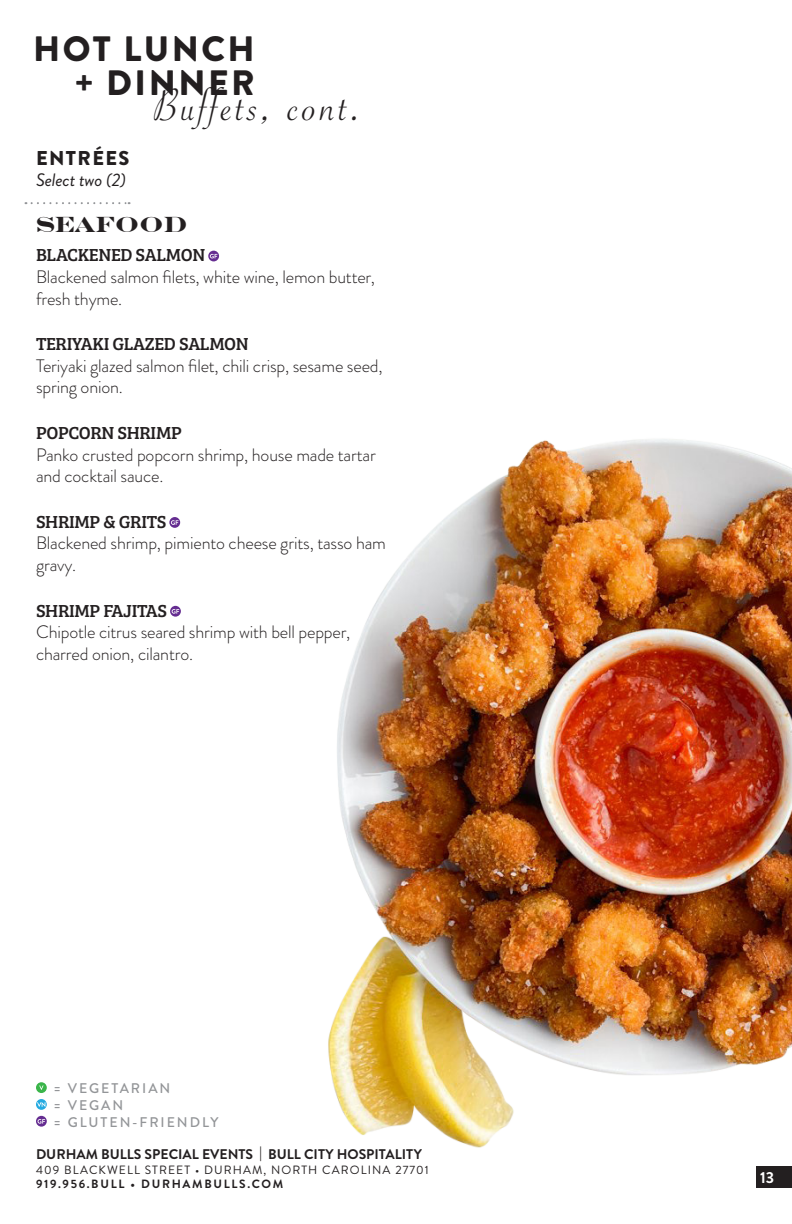
<style>
.page{position:relative;width:792px;height:1224px;background:#fff}
.page>*{position:absolute;margin:0;border:0;box-sizing:border-box;transform-origin:0 0}
.t1{font:48px "Savoye Let Plain";letter-spacing:.07em;color:#231f20}
.t2{font:900 35.2px/33.4px "Brandon Grotesque";letter-spacing:.07em;color:#231f20;text-align:right}
.t3{font:700 22px "Engravers";letter-spacing:-.02em;color:#231f20}
.t4{font:900 20px "Brandon Grotesque";letter-spacing:.07em;color:#231f20}
.t5{font:300 18px/21.6px "Brandon Grotesque";letter-spacing:-.01em;color:#231f20}
.t6{font:18px "Bree Serif";letter-spacing:-.02em;color:#231f20}
.t7{font:italic 18px "Brandon Grotesque";letter-spacing:-.01em;color:#231f20}
.t8{font:700 16px "Brandon Grotesque";color:#fff}
.t9{font:700 14px "Brandon Grotesque";color:#231f20}
.t10{font:500 14px/16.8px "Brandon Grotesque";letter-spacing:.14em;color:#939598}
.t11{font:12px "Brandon Grotesque";letter-spacing:.09em;color:#231f20}
.t12{font:700 12px "Brandon Grotesque";letter-spacing:.14em;color:#231f20}
</style>
<div class="page">
<svg style="left:36px;top:1082px;width:11px;height:11px"></svg>
<svg style="left:36px;top:1099px;width:11px;height:11px"></svg>
<svg style="left:36px;top:1116px;width:11px;height:11px"></svg>
<svg style="left:208px;top:251px;width:11px;height:10px"></svg>
<svg style="left:169px;top:517px;width:11px;height:11px"></svg>
<svg style="left:170px;top:606px;width:11px;height:11px"></svg>
<svg style="left:32px;top:202px;width:98px;height:2px"></svg>
<img style="left:328px;top:439px;width:464px;height:749px">
<p class="t2" style="left:33px;top:33px;width:223px">HOT LUNCH + DINNER</p>
<p class="t1" style="left:154px;top:74px;width:210px">Buffets, cont.</p>
<p class="t4" style="left:36px;top:144px;width:95px">ENTRÉES</p>
<p class="t7" style="left:36px;top:168px;width:92px">Select two (2)</p>
<p class="t3" style="left:36px;top:211px;width:153px">SEAFOOD</p>
<p class="t6" style="left:36px;top:242px;width:171px">BLACKENED SALMON</p>
<p class="t5" style="left:36px;top:266px;width:341px">Blackened salmon filets, white wine, lemon butter, fresh thyme.</p>
<p class="t6" style="left:36px;top:331px;width:214px">TERIYAKI GLAZED SALMON</p>
<p class="t5" style="left:36px;top:355px;width:348px">Teriyaki glazed salmon filet, chili crisp, sesame seed, spring onion.</p>
<p class="t6" style="left:36px;top:419px;width:147px">POPCORN SHRIMP</p>
<p class="t5" style="left:36px;top:444px;width:341px">Panko crusted popcorn shrimp, house made tartar and cocktail sauce.</p>
<p class="t6" style="left:36px;top:508px;width:132px">SHRIMP &amp; GRITS</p>
<p class="t5" style="left:36px;top:533px;width:352px">Blackened shrimp, pimiento cheese grits, tasso ham gravy.</p>
<p class="t6" style="left:36px;top:597px;width:133px">SHRIMP FAJITAS</p>
<p class="t5" style="left:36px;top:621px;width:316px">Chipotle citrus seared shrimp with bell pepper, charred onion, cilantro.</p>
<p class="t10" style="left:54px;top:1080px;width:166px">= VEGETARIAN<br>= VEGAN<br>= GLUTEN-FRIENDLY</p>
<p class="t9" style="left:36px;top:1145px;width:387px">DURHAM BULLS SPECIAL EVENTS | BULL CITY HOSPITALITY</p>
<p class="t11" style="left:36px;top:1161px;width:394px">409 BLACKWELL STREET • DURHAM, NORTH CAROLINA 27701</p>
<p class="t12" style="left:36px;top:1175px;width:249px">919.956.BULL • DURHAMBULLS.COM</p>
<p class="t8" style="left:760px;top:1166px;width:16px">13</p>
</div>
